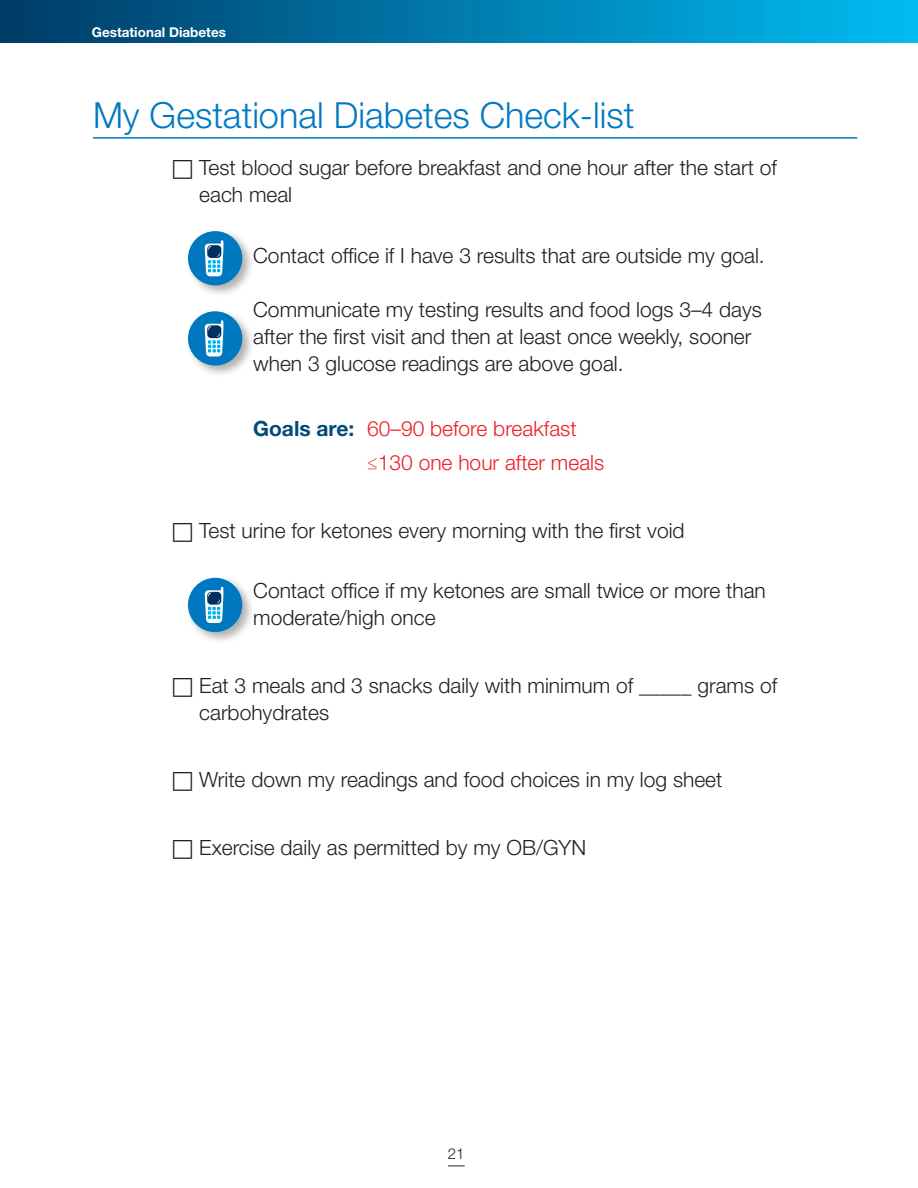
<style>
.page{position:relative;width:918px;height:1188px;background:#fff}
.page>*{position:absolute;margin:0;border:0;box-sizing:border-box;transform-origin:0 0}
.top_header{font:300 36px "Helvetica Neue";color:#0079c2}
.body_text_11_14_hel{font:300 21px/27px "Helvetica Neue";color:#231f20}
.body_text_11_14_hel-2{font:300 21px "Helvetica Neue";color:#ee1d23}
.t1{font:300 15px "Helvetica Neue";color:#231f20}
.t2{font:700 13.5px "Helvetica Neue";color:#fff}
.s1{font-weight:700;color:#004a7b}
.s2{font-family:"Helvetica Neue LT Std";font-weight:100;font-stretch:condensed}
</style>
<div class="page">
<svg style="left:448px;top:1166px;width:17px;height:1px"></svg>
<div style="left:0;top:0;width:918px;height:43px;background:linear-gradient(to right,#003a67,#00bcf2)"></div>
<hr style="left:93px;top:137px;width:764px;height:2px;background:#0079c2">
<div style="left:186px;top:229px;width:69px;height:69px;background:#231f20;opacity:.35"></div>
<div style="left:188px;top:231px;width:54px;height:54px;background:#0078c0;border-radius:50%"></div>
<svg style="left:205px;top:240px;width:18px;height:36px"></svg>
<div style="left:186px;top:309px;width:69px;height:69px;background:#231f20;opacity:.35"></div>
<div style="left:188px;top:311px;width:54px;height:55px;background:#0078c0;border-radius:50%"></div>
<svg style="left:205px;top:320px;width:18px;height:36px"></svg>
<div style="left:186px;top:575px;width:69px;height:69px;background:#231f20;opacity:.35"></div>
<div style="left:188px;top:578px;width:54px;height:54px;background:#0078c0;border-radius:50%"></div>
<svg style="left:205px;top:587px;width:18px;height:36px"></svg>
<p class="t2" style="left:92px;top:24px;width:136px">Gestational Diabetes</p>
<p class="top_header" style="left:93px;top:94px;width:543px">My Gestational Diabetes Check-list</p>
<p class="body_text_11_14_hel" style="left:199px;top:154px;width:579px;text-indent:-27px">• Test blood sugar before breakfast and one hour after the start of each meal</p>
<p class="body_text_11_14_hel" style="left:253px;top:241px;width:513px">Contact office if I have 3 results that are outside my goal.</p>
<p class="body_text_11_14_hel" style="left:253px;top:295px;width:510px">Communicate my testing results and food logs 3–4 days after the first visit and then at least once weekly, sooner when 3 glucose readings are above goal.</p>
<p class="body_text_11_14_hel-2" style="left:253px;top:416px;width:325px"><span class="s1">Goals are:</span> 60–90 before breakfast</p>
<p class="body_text_11_14_hel-2" style="left:367px;top:450px;width:239px"><span class="s2">≤</span>130 one hour after meals</p>
<p class="body_text_11_14_hel" style="left:172px;top:516px;width:514px">• Test urine for ketones every morning with the first void</p>
<p class="body_text_11_14_hel" style="left:253px;top:577px;width:514px">Contact office if my ketones are small twice or more than moderate/high once</p>
<p class="body_text_11_14_hel" style="left:199px;top:671px;width:579px;text-indent:-27px">• Eat 3 meals and 3 snacks daily with minimum of _____ grams of carbohydrates</p>
<p class="body_text_11_14_hel" style="left:172px;top:766px;width:552px">• Write down my readings and food choices in my log sheet</p>
<p class="body_text_11_14_hel" style="left:172px;top:833px;width:416px">• Exercise daily as permitted by my OB/GYN</p>
<p class="t1" style="left:448px;top:1144px;width:18px">21</p>
</div>
